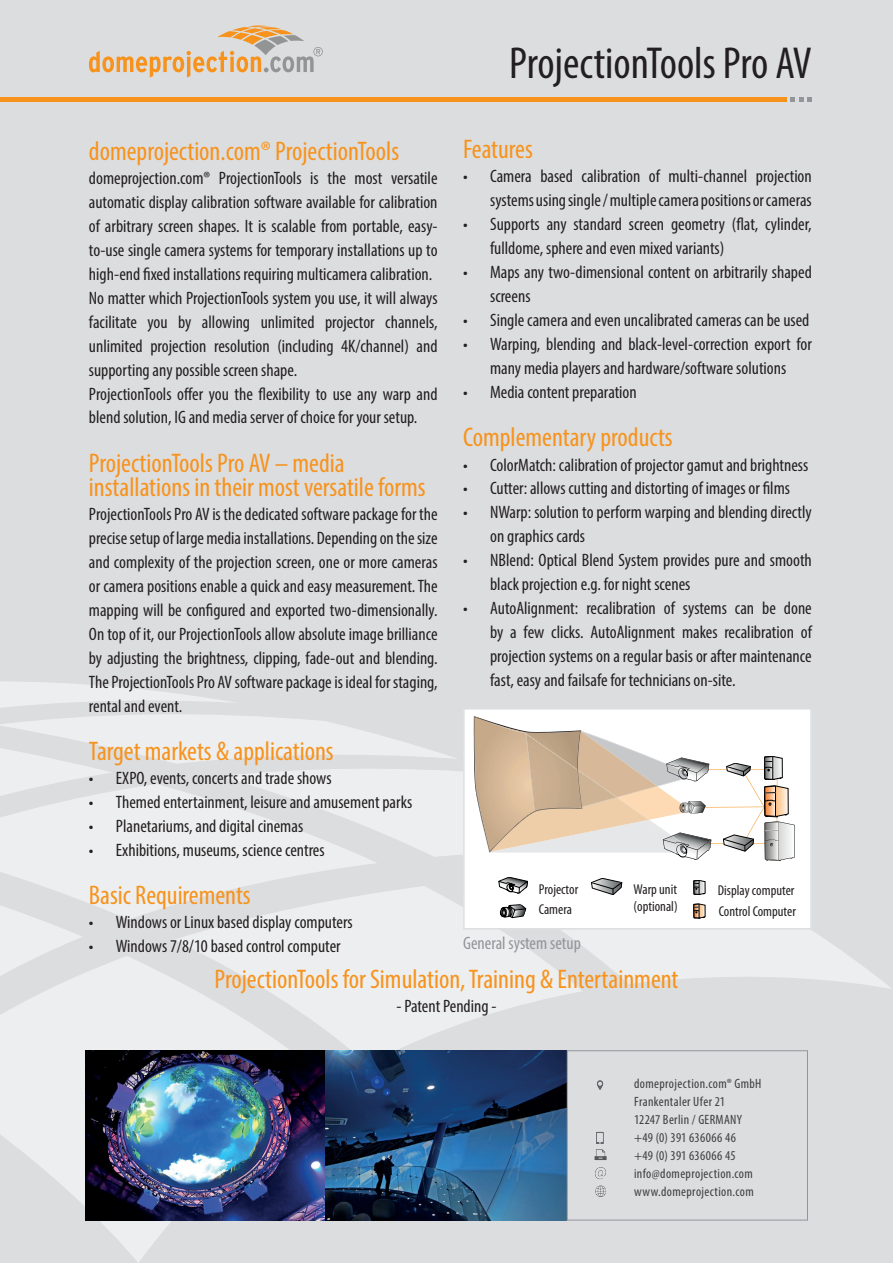
<style>
.page{position:relative;width:893px;height:1263px;background:#dcdddf}
.page>*{position:absolute;margin:0;border:0;box-sizing:border-box;transform-origin:0 0}
.t1{font:condensed 45px "Myriad Pro";color:#231f20}
.t2{font:condensed 27px/24px "Myriad Pro";color:#f7931d}
.t3{font:condensed 18px/24px "Myriad Pro";color:#231f20}
.t4{font:condensed 18px "Myriad Pro";color:#939598}
.t5{font:condensed 14.4px/20.2px "Myriad Pro";color:#231f20}
.t6{font:condensed 13.5px/18px "Myriad Pro";letter-spacing:.03em;color:#3e3e3f}
</style>
<div class="page">
<svg style="left:795px;top:930px;width:97px;height:59px"></svg>
<svg style="left:0;top:1057px;width:333px;height:206px"></svg>
<hr style="left:0;top:98px;width:786px;height:4px;background:#f7931d">
<svg style="left:790px;top:98px;width:22px;height:4px"></svg>
<div style="left:795px;top:711px;width:14px;height:215px;background:#fff"></div>
<svg style="left:0;top:682px;width:795px;height:375px"></svg>
<div style="left:463px;top:708px;width:349px;height:221px;border:2px solid #dcdddf"></div>
<svg style="left:89px;top:26px;width:234px;height:52px"></svg>
<svg style="left:596px;top:1080px;width:8px;height:10px"></svg>
<img style="left:85px;top:1050px;width:482px;height:170px">
<svg style="left:595px;top:1185px;width:11px;height:12px"></svg>
<svg style="left:594px;top:1132px;width:13px;height:47px"></svg>
<div style="left:567px;top:1050px;width:241px;height:170px;border:1px solid #939598"></div>
<h1 class="t1" style="left:509px;top:36px;width:304px">ProjectionTools Pro AV</h1>
<h2 class="t2" style="left:463px;top:137px;width:71px">Features</h2>
<p class="t3" style="left:463px;top:164px;width:350px;text-align:right">• Camera based calibration of multi-channel projection systems using single / multiple camera positions or cameras</p>
<p class="t3" style="left:490px;top:212px;width:323px;text-indent:-27px">• Supports any standard screen geometry (flat, cylinder, fulldome, sphere and even mixed variants)</p>
<p class="t3" style="left:490px;top:260px;width:323px;text-indent:-27px">• Maps any two-dimensional content on arbitrarily shaped screens</p>
<p class="t3" style="left:463px;top:308px;width:348px">• Single camera and even uncalibrated cameras can be used</p>
<p class="t3" style="left:463px;top:332px;width:350px;text-align:center">• Warping, blending and black-level-correction export for many media players and hardware/software solutions</p>
<p class="t3" style="left:463px;top:380px;width:175px">• Media content preparation</p>
<h2 class="t2" style="left:463px;top:425px;width:211px">Complementary products</h2>
<p class="t3" style="left:463px;top:452px;width:347px">• ColorMatch: calibration of projector gamut and brightness</p>
<p class="t3" style="left:463px;top:476px;width:328px">• Cutter: allows cutting and distorting of images or films</p>
<p class="t3" style="left:490px;top:500px;width:323px;text-indent:-27px">• NWarp: solution to perform warping and blending directly on graphics cards</p>
<p class="t3" style="left:490px;top:548px;width:323px;text-indent:-27px">• NBlend: Optical Blend System provides pure and smooth black projection e.g. for night scenes</p>
<p class="t3" style="left:490px;top:596px;width:323px;text-align:justify;text-indent:-27px">• AutoAlignment: recalibration of systems can be done by a few clicks. AutoAlignment makes recalibration of projection systems on a regular basis or after maintenance fast, easy and failsafe for technicians on-site.</p>
<h2 class="t2" style="left:89px;top:138px;width:312px">domeprojection.com® ProjectionTools</h2>
<p class="t3" style="left:89px;top:165px;width:350px">domeprojection.com® ProjectionTools is the most versatile automatic display calibration software available for calibration of arbitrary screen shapes. It is scalable from portable, easy&shy;to-use single camera systems for temporary installations up to high-end fixed installations requiring multicamera calibration.<br>No matter which ProjectionTools system you use, it will always facilitate you by allowing unlimited projector channels, unlimited projection resolution (including 4K/channel) and supporting any possible screen shape.<br>ProjectionTools offer you the flexibility to use any warp and blend solution, IG and media server of choice for your setup.</p>
<h2 class="t2" style="left:89px;top:450px;width:338px">ProjectionTools Pro AV – media installations in their most versatile forms</h2>
<p class="t3" style="left:89px;top:501px;width:350px;text-align:justify">ProjectionTools Pro AV is the dedicated software package for the precise setup of large media installations. Depending on the size and complexity of the projection screen, one or more cameras or camera positions enable a quick and easy measurement. The mapping will be configured and exported two-dimensionally.<br>On top of it, our ProjectionTools allow absolute image brilliance by adjusting the brightness, clipping, fade-out and blending.<br>The ProjectionTools Pro AV software package is ideal for staging, rental and event.</p>
<h2 class="t2" style="left:89px;top:738px;width:246px">Target markets &amp; applications</h2>
<p class="t3" style="left:89px;top:765px;width:244px">• EXPO, events, concerts and trade shows</p>
<p class="t3" style="left:89px;top:789px;width:325px">• Themed entertainment, leisure and amusement parks</p>
<p class="t3" style="left:89px;top:813px;width:216px">• Planetariums, and digital cinemas</p>
<p class="t3" style="left:89px;top:837px;width:237px">• Exhibitions, museums, science centres</p>
<h2 class="t2" style="left:89px;top:882px;width:163px">Basic Requirements</h2>
<p class="t3" style="left:89px;top:909px;width:265px">• Windows or Linux based display computers</p>
<p class="t3" style="left:89px;top:933px;width:253px">• Windows 7/8/10 based control computer</p>
<p class="t5" style="left:539px;top:879px;width:41px">Projector<br>Camera</p>
<p class="t5" style="left:634px;top:879px;width:45px">Warp unit</p>
<p class="t5" style="left:718px;top:880px;width:78px">Display computer</p>
<p class="t5" style="left:634px;top:896px;width:46px">(optional)</p>
<p class="t5" style="left:719px;top:901px;width:79px">Control Computer</p>
<p class="t4" style="left:463px;top:932px;width:119px">General system setup</p>
<h2 class="t2" style="left:215px;top:967px;width:465px">ProjectionTools for Simulation, Training &amp; Entertainment</h2>
<p class="t3" style="left:396px;top:994px;width:101px">- Patent Pending -</p>
<p class="t6" style="left:634px;top:1075px;width:129px">domeprojection.com® GmbH<br>Frankentaler Ufer 21<br>12247 Berlin / GERMANY +49 (0) 391 636066 46<br>+49 (0) 391 636066 45 info@domeprojection.com www.domeprojection.com</p>
</div>
